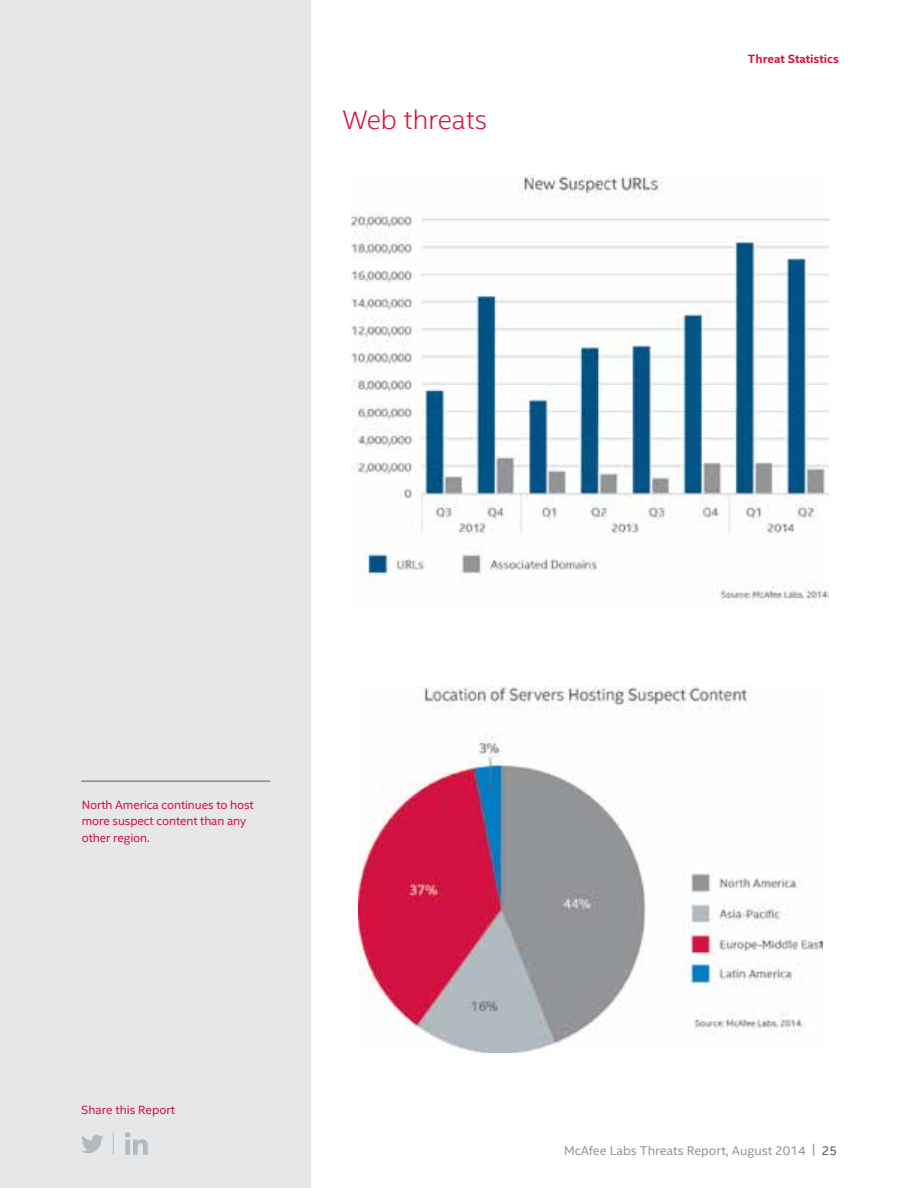
<style>
.page{position:relative;width:918px;height:1188px;background:#fff}
.page>*{position:absolute;margin:0;border:0;box-sizing:border-box;transform-origin:0 0}
.t1{font:300 27px "Intel Clear";color:#d31242}
.t2{font:12.75px "Intel Clear";color:#939598}
.t3{font:12px/16.5px "Intel Clear";letter-spacing:-.01em;color:#d31242}
.t4{font:700 12px "Intel Clear";color:#d31242}
.s1{color:#58595b}
</style>
<div class="page">
<img style="left:358px;top:686px;width:465px;height:366px">
<div style="left:0;top:0;width:310px;height:1188px;background:#e6e7e8"></div>
<img style="left:351px;top:176px;width:478px;height:431px">
<hr style="left:82px;top:781px;width:188px;height:1px;background:#58595b">
<svg style="left:81px;top:1135px;width:22px;height:18px"></svg>
<svg style="left:113px;top:1132px;width:1px;height:23px"></svg>
<svg style="left:125px;top:1132px;width:23px;height:23px"></svg>
<h1 class="t1" style="left:342px;top:103px;width:146px">Web threats</h1>
<p class="t4" style="left:748px;top:52px;width:92px">Threat Statistics</p>
<p class="t3" style="left:82px;top:797px;width:173px">North America continues to host more suspect content than any other region.</p>
<p class="t3" style="left:81px;top:1102px;width:95px">Share this Report</p>
<p class="t2" style="left:564px;top:1143px;width:274px">McAfee Labs Threats Report, August 2014 | <span class="s1">25</span></p>
</div>
